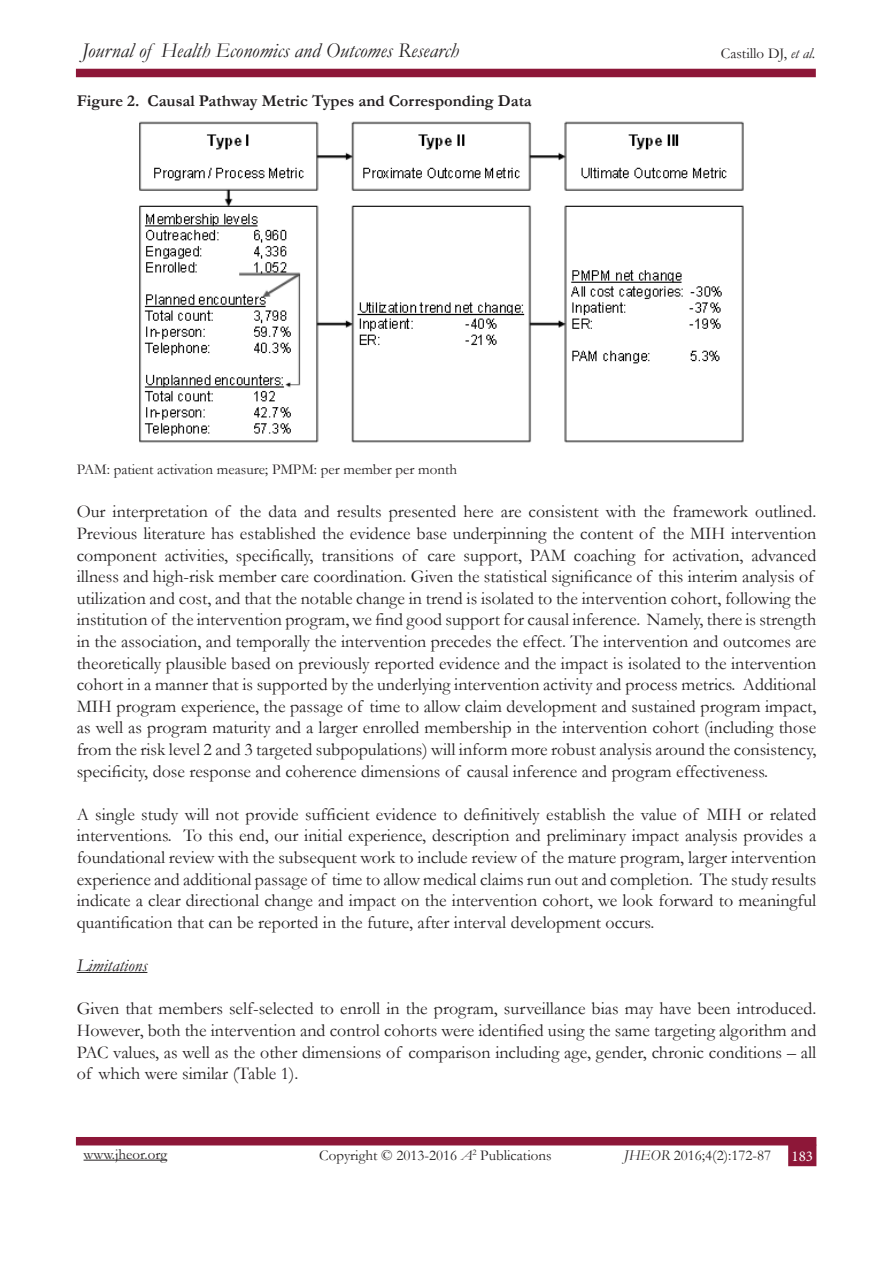
<style>
.page{position:relative;width:893px;height:1263px;background:#fff}
.page>*{position:absolute;margin:0;border:0;box-sizing:border-box;transform-origin:0 0}
.t1{font:italic 21px "Garamond";color:#231f20}
.t2{font:18px/21.6px "Garamond";color:#231f20;text-align:justify}
.t3{font:italic 18px "Garamond";color:#231f20}
.t4{font:700 16.5px "Garamond";color:#231f20}
.t5{font:15px "Garamond";color:#231f20}
.t6{font:15px "Minion Pro";color:#fff}
.s1{font-style:italic}
</style>
<div class="page">
<div style="left:788px;top:1145px;width:28px;height:21px;background:#8d1738"></div>
<div style="left:76px;top:69px;width:740px;height:8px;background:#8d1738"></div>
<div style="left:76px;top:1137px;width:740px;height:8px;background:#8d1738"></div>
<hr style="left:84px;top:1160px;width:83px;height:1px;background:#231f20">
<hr style="left:77px;top:972px;width:70px;height:1px;background:#231f20">
<img style="left:139px;top:121px;width:605px;height:322px">
<p class="t1" style="left:82px;top:36px;width:379px">Journal of Health Economics and Outcomes Research</p>
<p class="t4" style="left:77px;top:90px;width:457px">Figure 2. Causal Pathway Metric Types and Corresponding Data</p>
<p class="t5" style="left:721px;top:43px;width:96px">Castillo DJ, <span class="s1">et al.</span></p>
<p class="t5" style="left:77px;top:459px;width:382px">PAM: patient activation measure; PMPM: per member per month</p>
<p class="t2" style="left:77px;top:500px;width:741px;text-align:left">Our interpretation of the data and results presented here are consistent with the framework outlined.<br>Previous literature has established the evidence base underpinning the content of the MIH intervention component activities, specifically, transitions of care support, PAM coaching for activation, advanced illness and high-risk member care coordination. Given the statistical significance of this interim analysis of utilization and cost, and that the notable change in trend is isolated to the intervention cohort, following the institution of the intervention program, we find good support for causal inference. Namely, there is strength in the association, and temporally the intervention precedes the effect. The intervention and outcomes are theoretically plausible based on previously reported evidence and the impact is isolated to the intervention cohort in a manner that is supported by the underlying intervention activity and process metrics. Additional MIH program experience, the passage of time to allow claim development and sustained program impact, as well as program maturity and a larger enrolled membership in the intervention cohort (including those from the risk level 2 and 3 targeted subpopulations) will inform more robust analysis around the consistency, specificity, dose response and coherence dimensions of causal inference and program effectiveness.</p>
<p class="t2" style="left:77px;top:803px;width:741px">A single study will not provide sufficient evidence to definitively establish the value of MIH or related interventions. To this end, our initial experience, description and preliminary impact analysis provides a foundational review with the subsequent work to include review of the mature program, larger intervention experience and additional passage of time to allow medical claims run out and completion. The study results indicate a clear directional change and impact on the intervention cohort, we look forward to meaningful quantification that can be reported in the future, after interval development occurs.</p>
<p class="t3" style="left:77px;top:953px;width:72px">Limitations</p>
<p class="t2" style="left:77px;top:997px;width:741px">Given that members self-selected to enroll in the program, surveillance bias may have been introduced.<br>However, both the intervention and control cohorts were identified using the same targeting algorithm and PAC values, as well as the other dimensions of comparison including age, gender, chronic conditions – all of which were similar (Table 1).</p>
<p class="t5" style="left:319px;top:1145px;width:234px">Copyright © 2013-2016 <span class="s1">A</span><sup>2</sup> Publications</p>
<p class="t5" style="left:84px;top:1144px;width:85px">www.jheor.org</p>
<p class="t5" style="left:624px;top:1145px;width:149px"><span class="s1">JHEOR</span> 2016;4(2):172-87</p>
<p class="t6" style="left:791px;top:1146px;width:23px">183</p>
</div>
